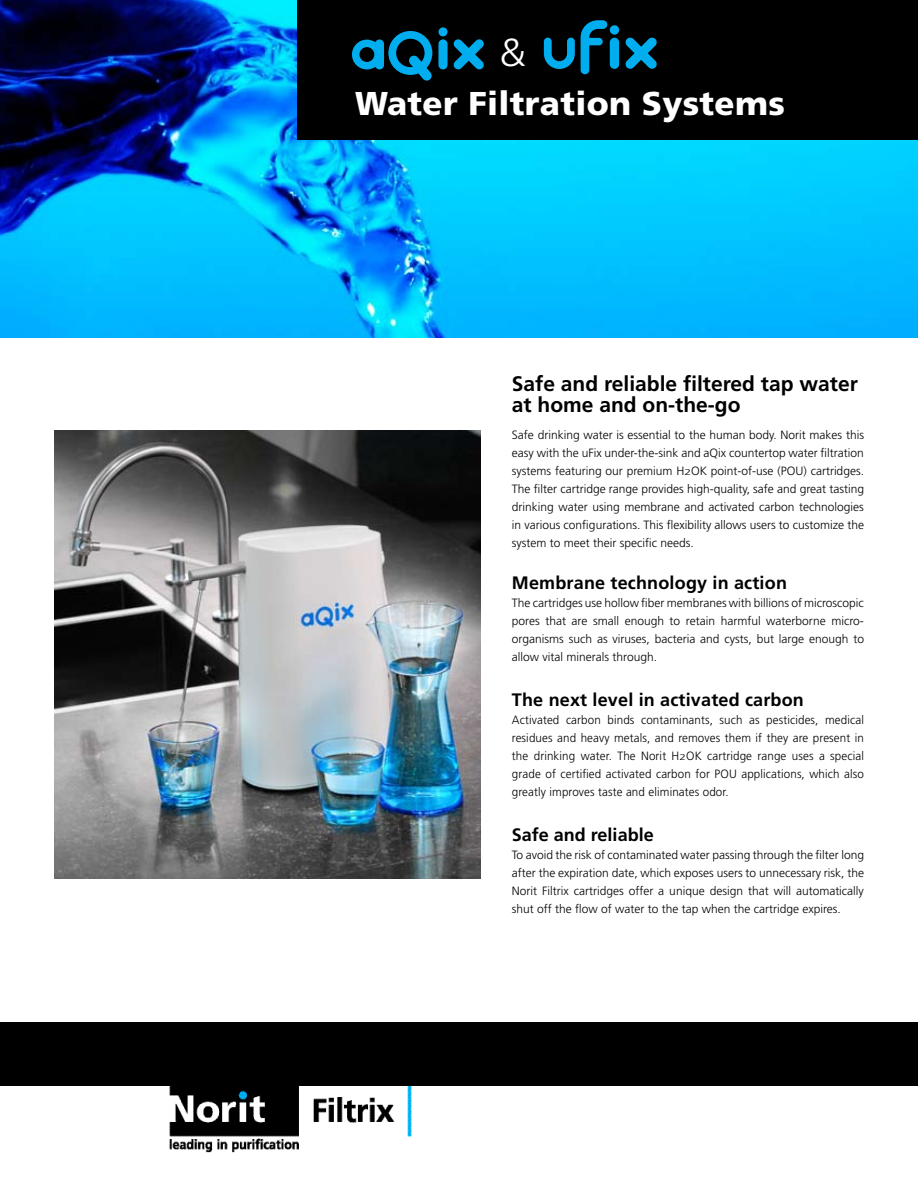
<style>
.page{position:relative;width:918px;height:1188px;background:#fff}
.page>*{position:absolute;margin:0;border:0;box-sizing:border-box;transform-origin:0 0}
.t1{font:300 39px "Frutiger";color:#fff}
.t2{font:900 33px "Frutiger";letter-spacing:.01em;color:#fff}
.t3{font:700 21px/21px "Frutiger";color:#000}
.t4{font:700 18px "Frutiger";letter-spacing:.01em;color:#000}
.t5{font:300 12px/18px "Frutiger";color:#000;text-align:justify}
.s1{font-size:8.4px}
</style>
<div class="page">
<img style="left:0;top:0;width:918px;height:337px">
<img style="left:169px;top:1086px;width:243px;height:67px">
<div style="left:298px;top:0;width:620px;height:140px;background:#000"></div>
<div style="left:0;top:1023px;width:918px;height:63px;background:#000"></div>
<img style="left:54px;top:430px;width:426px;height:448px">
<div style="left:610px;top:25px;width:9px;height:10px;background:#00aeef;border-radius:50%"></div>
<div style="left:610px;top:38px;width:9px;height:31px;background:#00aeef;border-radius:5px"></div>
<svg style="left:625px;top:37px;width:32px;height:32px"></svg>
<svg style="left:544px;top:38px;width:31px;height:31px"></svg>
<svg style="left:581px;top:20px;width:26px;height:54px"></svg>
<div style="left:438px;top:27px;width:10px;height:9px;background:#00aeef;border-radius:50%"></div>
<div style="left:438px;top:39px;width:10px;height:30px;background:#00aeef;border-radius:5px"></div>
<svg style="left:453px;top:39px;width:31px;height:31px"></svg>
<svg style="left:352px;top:31px;width:80px;height:50px"></svg>
<h1 class="t1" style="left:500px;top:31px;width:28px">&amp;</h1>
<h2 class="t2" style="left:355px;top:83px;width:431px">Water Filtration Systems</h2>
<h3 class="t3" style="left:512px;top:373px;width:347px">Safe and reliable filtered tap water at home and on-the-go</h3>
<p class="t5" style="left:512px;top:426px;width:354px">Safe drinking water is essential to the human body. Norit makes this easy with the uFix under-the-sink and aQix countertop water filtration systems featuring our premium H<span class="s1">2</span>OK point-of-use (POU) cartridges.<br>The filter cartridge range provides high-quality, safe and great tasting drinking water using membrane and activated carbon technologies in various configurations. This flexibility allows users to customize the system to meet their specific needs.</p>
<h3 class="t4" style="left:512px;top:572px;width:277px">Membrane technology in action</h3>
<p class="t5" style="left:512px;top:594px;width:354px">The cartridges use hollow fiber membranes with billions of microscopic pores that are small enough to retain harmful waterborne micro&shy;organisms such as viruses, bacteria and cysts, but large enough to allow vital minerals through.</p>
<h3 class="t4" style="left:512px;top:689px;width:294px">The next level in activated carbon</h3>
<p class="t5" style="left:512px;top:711px;width:354px">Activated carbon binds contaminants, such as pesticides, medical residues and heavy metals, and removes them if they are present in the drinking water. The Norit H<span class="s1">2</span>OK cartridge range uses a special grade of certified activated carbon for POU applications, which also greatly improves taste and eliminates odor.</p>
<h3 class="t4" style="left:512px;top:824px;width:143px">Safe and reliable</h3>
<p class="t5" style="left:512px;top:846px;width:354px">To avoid the risk of contaminated water passing through the filter long after the expiration date, which exposes users to unnecessary risk, the Norit Filtrix cartridges offer a unique design that will automatically shut off the flow of water to the tap when the cartridge expires.</p>
</div>
